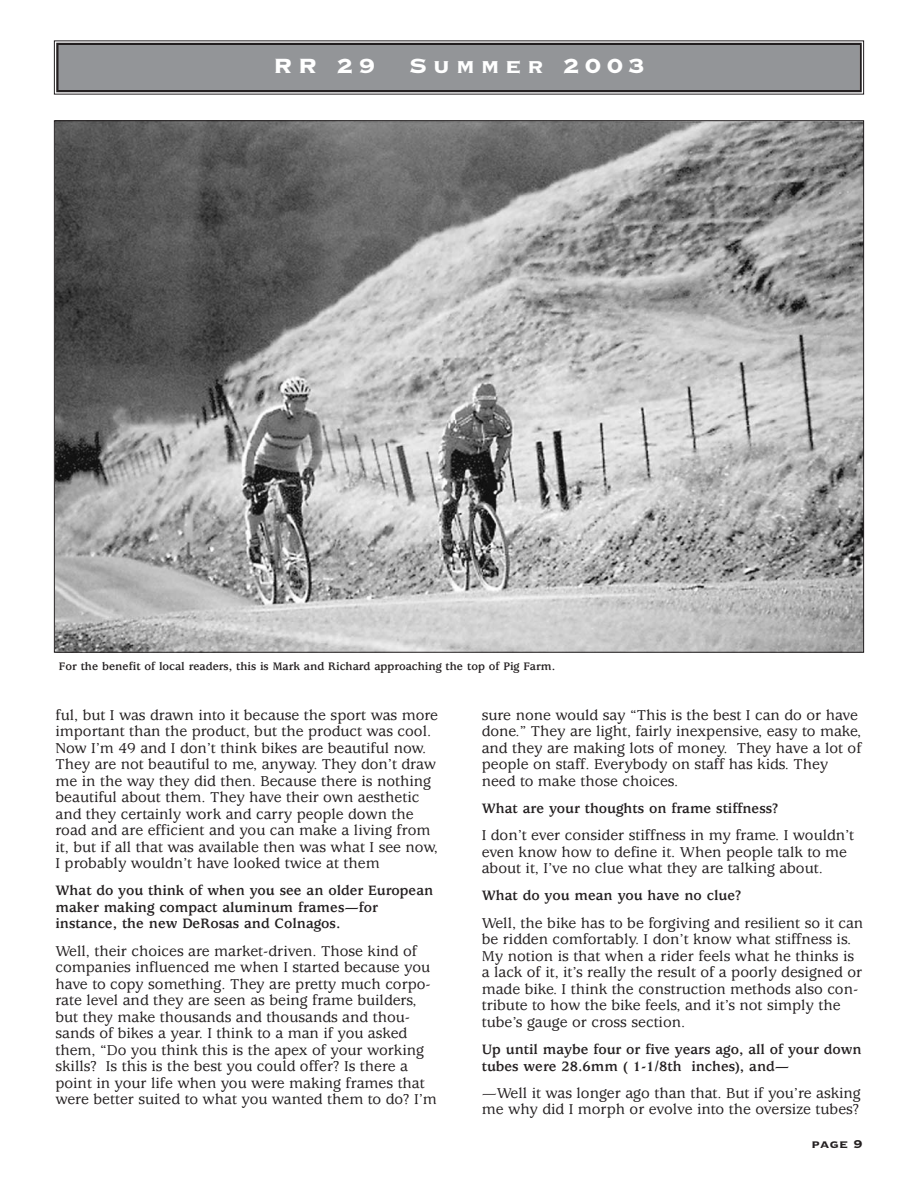
<style>
.page{position:relative;width:918px;height:1188px;background:#fff}
.page>*{position:absolute;margin:0;border:0;box-sizing:border-box;transform-origin:0 0}
.t1{font:27px "Copperplate Thirty Three BC";letter-spacing:.195em;color:#fff}
.t2{font:500 15.75px/16.5px "Usherwood";color:#231f20}
.t3{font:700 15px/16.5px "Usherwood";color:#231f20}
.t4{font:15px "Copperplate Thirty Three BC";color:#231f20}
.t5{font:700 12px "Usherwood";color:#231f20}
</style>
<div class="page">
<div style="left:58px;top:45px;width:802px;height:45px;background:#939598"></div>
<div style="left:56px;top:43px;width:806px;height:49px;border:2px solid #231f20"></div>
<img style="left:56px;top:122px;width:806px;height:529px">
<h1 class="t1" style="left:273px;top:48px;width:104px">RR 29</h1>
<h1 class="t1" style="left:409px;top:48px;width:237px">Summer 2003</h1>
<p class="t5" style="left:59px;top:661px;width:498px">For the benefit of local readers, this is Mark and Richard approaching the top of Pig Farm.</p>
<p class="t2" style="left:56px;top:708px;width:384px">ful, but I was drawn into it because the sport was more important than the product, but the product was cool.<br>Now I’m 49 and I don’t think bikes are beautiful now.<br>They are not beautiful to me, anyway. They don’t draw me in the way they did then. Because there is nothing beautiful about them. They have their own aesthetic and they certainly work and carry people down the road and are efficient and you can make a living from it, but if all that was available then was what I see now, I probably wouldn’t have looked twice at them</p>
<p class="t3" style="left:56px;top:884px;width:379px">What do you think of when you see an older European maker making compact aluminum frames—for instance, the new DeRosas and Colnagos.</p>
<p class="t2" style="left:56px;top:944px;width:383px">Well, their choices are market-driven. Those kind of companies influenced me when I started because you have to copy something. They are pretty much corpo&shy;rate level and they are seen as being frame builders, but they make thousands and thousands and thou&shy;sands of bikes a year. I think to a man if you asked them, “Do you think this is the apex of your working skills? Is this is the best you could offer? Is there a point in your life when you were making frames that were better suited to what you wanted them to do? I’m</p>
<p class="t2" style="left:482px;top:708px;width:381px">sure none would say “This is the best I can do or have done.” They are light, fairly inexpensive, easy to make, and they are making lots of money. They have a lot of people on staff. Everybody on staff has kids. They need to make those choices.</p>
<p class="t3" style="left:482px;top:801px;width:298px">What are your thoughts on frame stiffness?</p>
<p class="t2" style="left:482px;top:829px;width:374px">I don’t ever consider stiffness in my frame. I wouldn’t even know how to define it. When people talk to me about it, I’ve no clue what they are talking about.</p>
<p class="t3" style="left:482px;top:889px;width:261px">What do you mean you have no clue?</p>
<p class="t2" style="left:482px;top:916px;width:383px">Well, the bike has to be forgiving and resilient so it can be ridden comfortably. I don’t know what stiffness is.<br>My notion is that when a rider feels what he thinks is a lack of it, it’s really the result of a poorly designed or made bike. I think the construction methods also con&shy;tribute to how the bike feels, and it’s not simply the tube’s gauge or cross section.</p>
<p class="t3" style="left:482px;top:1043px;width:381px">Up until maybe four or five years ago, all of your down tubes were 28.6mm ( 1-1/8th inches), and—</p>
<p class="t2" style="left:482px;top:1086px;width:381px">—Well it was longer ago than that. But if you’re asking me why did I morph or evolve into the oversize tubes?</p>
<p class="t4" style="left:812px;top:1134px;width:52px">page 9</p>
</div>
